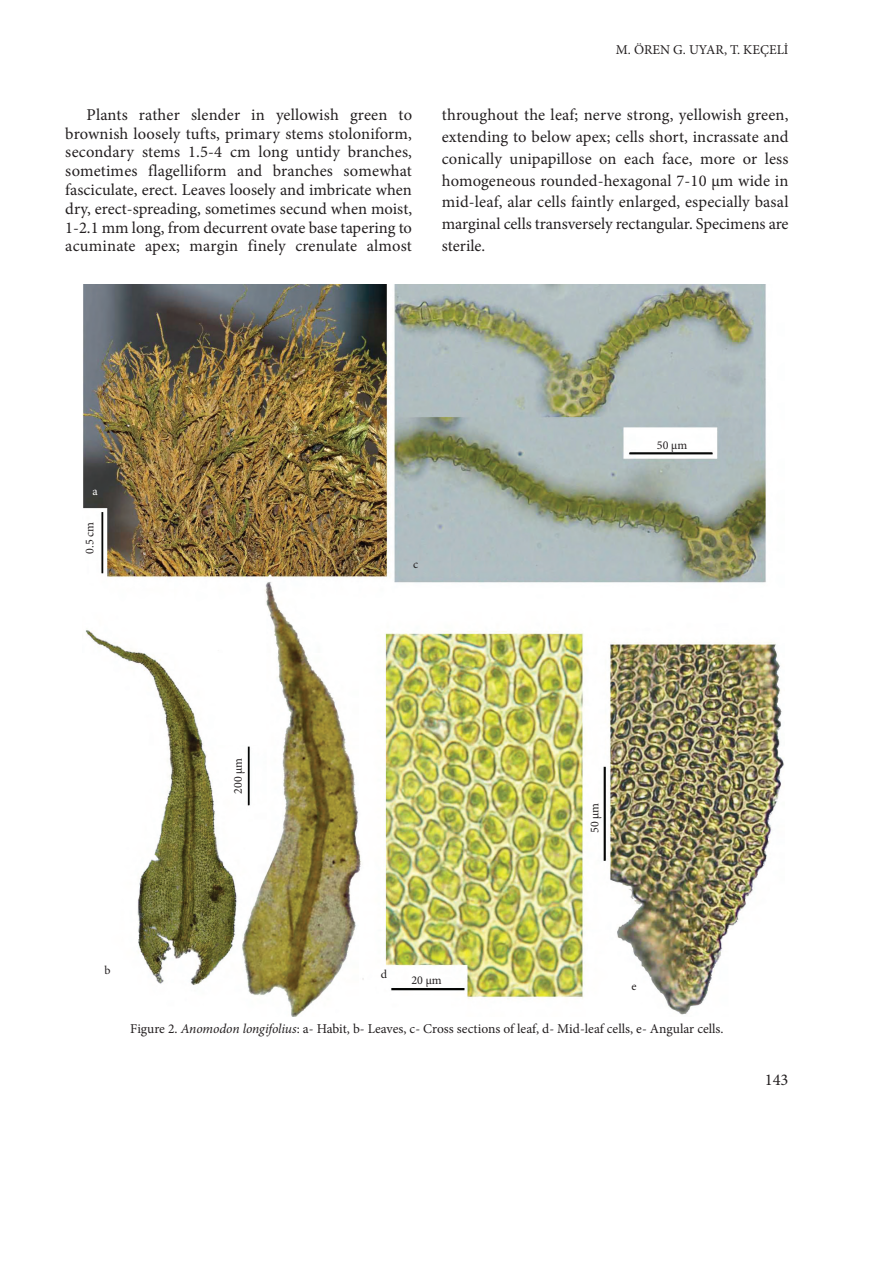
<style>
.page{position:relative;width:893px;height:1263px;background:#fff}
.page>*{position:absolute;margin:0;border:0;box-sizing:border-box;transform-origin:0 0}
.t1{font:16.5px/18.8px "Minion Pro";color:#231f20;text-align:justify}
.t2{font:13.5px "Minion Pro";color:#231f20}
.t3{font:12px "Minion Pro";color:#231f20}
.t4{font:12px "Minion Pro";color:#fff}
.s1{font-style:italic}
</style>
<div class="page">
<img style="left:82px;top:285px;width:702px;height:732px">
<p class="t2" style="left:616px;top:44px;width:174px">M. ÖREN G. UYAR, T. KEÇELİ</p>
<p class="t1" style="left:65px;top:107px;width:348px;text-indent:21px">Plants rather slender in yellowish green to brownish loosely tufts, primary stems stoloniform, secondary stems 1.5-4 cm long untidy branches, sometimes flagelliform and branches somewhat fasciculate, erect. Leaves loosely and imbricate when dry, erect-spreading, sometimes secund when moist, 1-2.1 mm long, from decurrent ovate base tapering to acuminate apex; margin finely crenulate almost</p>
<p class="t1" style="left:442px;top:105px;width:348px;line-height:21.9px">throughout the leaf; nerve strong, yellowish green, extending to below apex; cells short, incrassate and conically unipapillose on each face, more or less homogeneous rounded-hexagonal 7-10 μm wide in mid-leaf, alar cells faintly enlarged, especially basal marginal cells transversely rectangular. Specimens are sterile.</p>
<p class="t4" style="left:93px;top:484px;width:7px">a</p>
<p class="t3" style="left:82px;top:554px;width:33px;rotate:-90deg">0.5 cm</p>
<p class="t3" style="left:413px;top:557px;width:7px">c</p>
<p class="t3" style="left:657px;top:438px;width:32px">50 µm</p>
<p class="t3" style="left:231px;top:794px;width:37px;rotate:-90deg">200 µm</p>
<p class="t3" style="left:587px;top:833px;width:32px;rotate:-90deg">50 µm</p>
<p class="t3" style="left:105px;top:963px;width:8px">b</p>
<p class="t3" style="left:381px;top:967px;width:8px">d</p>
<p class="t3" style="left:411px;top:973px;width:32px">20 µm</p>
<p class="t2" style="left:130px;top:1024px;width:595px">Figure 2. <span class="s1">Anomodon longifolius</span>: a- Habit, b- Leaves, c- Cross sections of leaf, d- Mid-leaf cells, e- Angular cells.</p>
<p class="t3" style="left:631px;top:979px;width:7px">e</p>
<p class="t1" style="left:764px;top:1072px;width:25px">143</p>
</div>
